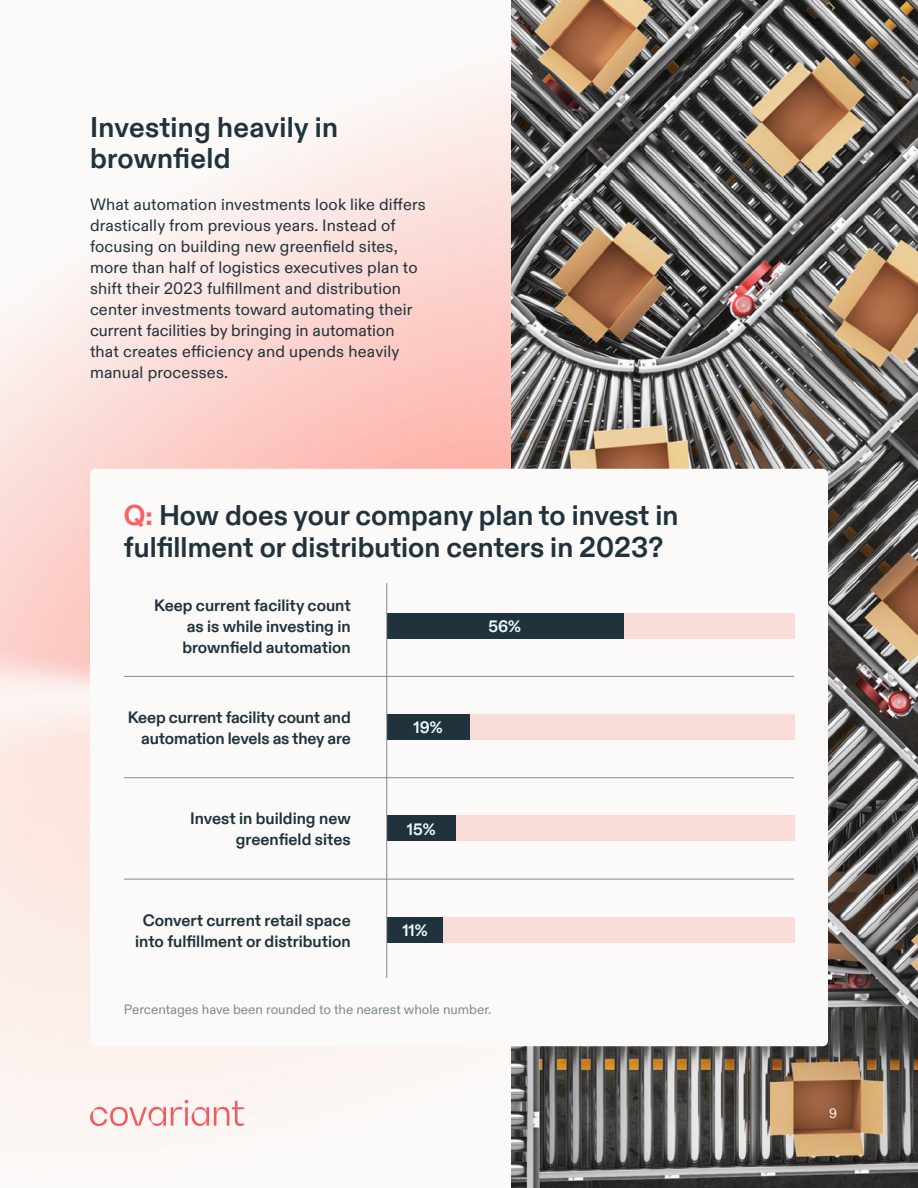
<style>
.page{position:relative;width:918px;height:1188px;background:#fff}
.page>*{position:absolute;margin:0;border:0;box-sizing:border-box;transform-origin:0 0}
.t1{font:700 28.5px/31.5px "ABC Diatype";color:#20323c}
.body{font:16.5px/21px "ABC Diatype";letter-spacing:.01em;color:#20323c}
.Body{font:700 16.5px/21px "ABC Diatype";color:#20323c;text-align:right}
.graph_s{font:700 16.5px "ABC Diatype";color:#eaf9fe}
.body_de-emphasized{font:13.5px "ABC Diatype";color:#818a8f}
.t2{font:13.5px "ABC Diatype";color:#fbfaf8}
.s1{color:#ff5e63}
</style>
<div class="page">
<img style="left:0;top:0;width:512px;height:1188px">
<img style="left:512px;top:0;width:406px;height:1188px">
<div style="left:90px;top:469px;width:738px;height:577px;background:#fbfaf8;border-radius:5px"></div>
<div style="left:394px;top:815px;width:400px;height:26px;background:#f9dbd7"></div>
<div style="left:387px;top:815px;width:68px;height:26px;background:#20323c"></div>
<div style="left:394px;top:613px;width:400px;height:26px;background:#f9dbd7"></div>
<div style="left:387px;top:613px;width:236px;height:26px;background:#20323c"></div>
<div style="left:394px;top:714px;width:400px;height:26px;background:#f9dbd7"></div>
<div style="left:387px;top:714px;width:82px;height:26px;background:#20323c"></div>
<div style="left:394px;top:917px;width:400px;height:26px;background:#f9dbd7"></div>
<div style="left:387px;top:917px;width:56px;height:26px;background:#20323c"></div>
<hr style="left:386px;top:583px;width:1px;height:395px;background:#818a8f">
<hr style="left:124px;top:676px;width:670px;height:1px;background:#818a8f">
<hr style="left:124px;top:777px;width:670px;height:1px;background:#818a8f">
<hr style="left:124px;top:879px;width:670px;height:1px;background:#818a8f">
<svg style="left:90px;top:1100px;width:154px;height:26px"></svg>
<p class="t1" style="left:90px;top:112px;width:250px">Investing heavily in brownfield</p>
<p class="body" style="left:90px;top:194px;width:337px">What automation investments look like differs drastically from previous years. Instead of focusing on building new greenfield sites, more than half of logistics executives plan to shift their 2023 fulfillment and distribution center investments toward automating their current facilities by bringing in automation that creates efficiency and upends heavily manual processes.</p>
<p class="t1" style="left:124px;top:501px;width:556px"><span class="s1">Q:</span> How does your company plan to invest in fulfillment or distribution centers in 2023?</p>
<p class="Body" style="left:182px;top:596px;width:170px;text-align:justify;text-indent:-28px">Keep current facility count as is while investing in brownfield automation</p>
<p class="Body" style="left:128px;top:707px;width:224px">Keep current facility count and automation levels as they are</p>
<p class="graph_s" style="left:414px;top:718px;width:31px">19%</p>
<p class="Body" style="left:190px;top:809px;width:162px">Invest in building new greenfield sites</p>
<p class="graph_s" style="left:407px;top:819px;width:30px">15%</p>
<p class="Body" style="left:135px;top:910px;width:217px;text-align:center">Convert current retail space into fulfillment or distribution</p>
<p class="graph_s" style="left:402px;top:921px;width:27px">11%</p>
<p class="graph_s" style="left:488px;top:617px;width:34px">56%</p>
<p class="body_de-emphasized" style="left:124px;top:1001px;width:369px">Percentages have been rounded to the nearest whole number.</p>
<p class="t2" style="left:829px;top:1105px;width:9px">9</p>
</div>
